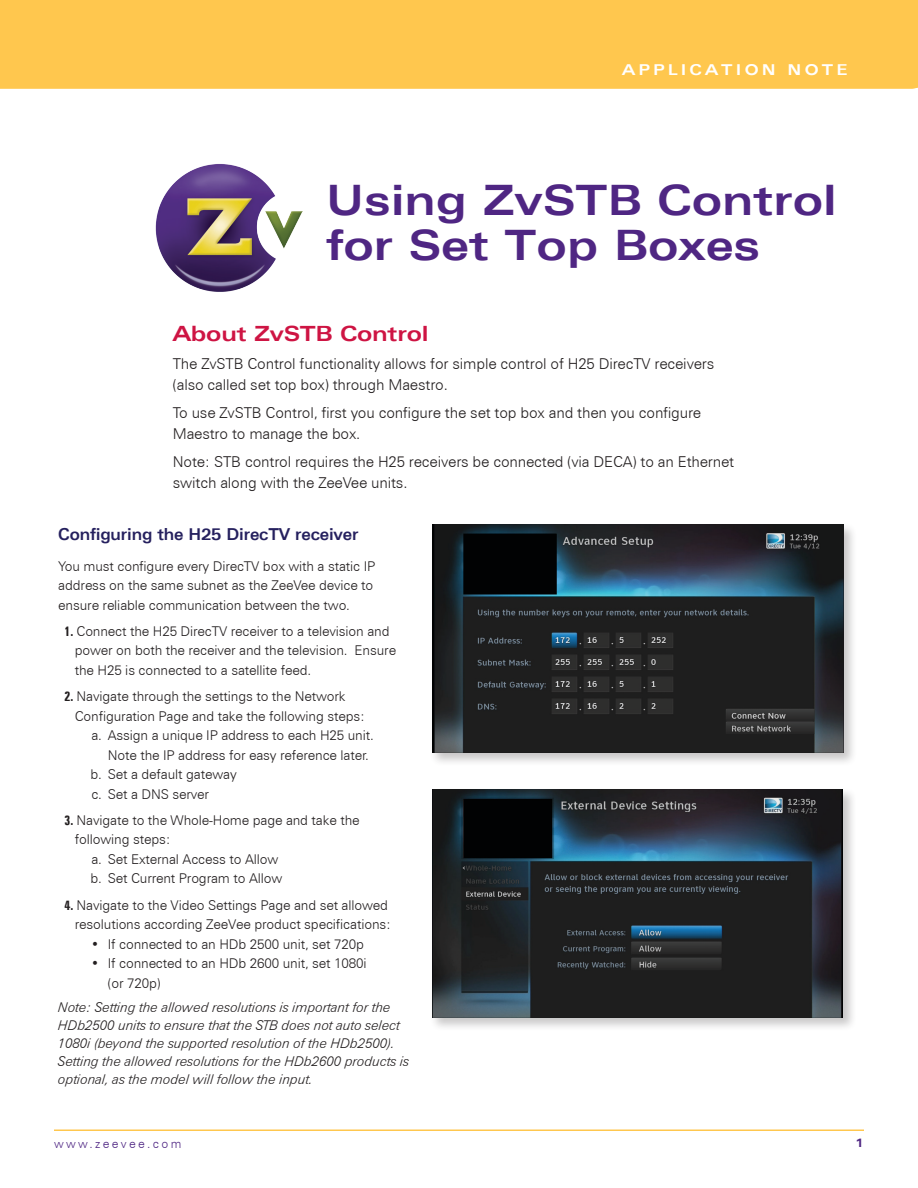
<style>
.page{position:relative;width:918px;height:1188px;background:#fff}
.page>*{position:absolute;margin:0;border:0;box-sizing:border-box;transform-origin:0 0}
.t1{font:700 expanded 42px/45px "Zurich BT";color:#4f2683}
._10_over_14_body_app{font:700 expanded 21px "Zurich BT";letter-spacing:-.01em;color:#ce1443}
.sub_subheads_bold_ST{font:700 expanded 16.5px "Zurich BT";letter-spacing:-.01em;color:#25205e;scale:.85 1}
._10_over_14_body_app-2{font:300 15px/21px "Zurich BT";letter-spacing:-.01em;color:#231f20}
.t2{font:700 expanded 15px "Zurich BT";letter-spacing:.215em;color:#fff}
.steps_app_note{font:300 13.5px/19.5px "Zurich BT";letter-spacing:-.01em;color:#231f20}
._10_over_14_body_app-3{font:italic 300 13.5px/18px "Zurich BT";letter-spacing:-.01em;color:#231f20}
.steps_no_indent_or_b{font:300 13.5px/19.5px "Zurich BT";letter-spacing:-.01em;color:#231f20}
.t3{font:300 12px "Zurich BT";letter-spacing:.2em;color:#4f2683}
.t4{font:700 expanded 12px "Zurich BT";color:#4f2683}
.s1{font-weight:700;font-stretch:extra-condensed}
</style>
<div class="page">
<div style="left:0;top:0;width:918px;height:89px;background:#ffc74e"></div>
<hr style="left:54px;top:1130px;width:810px;height:1px;background:#ffc74e">
<img style="left:156px;top:164px;width:146px;height:128px">
<div style="left:429px;top:522px;width:429px;height:245px;background:#231f20;opacity:.25"></div>
<img style="left:432px;top:524px;width:411px;height:229px">
<div style="left:429px;top:787px;width:428px;height:245px;background:#231f20;opacity:.25"></div>
<img style="left:432px;top:789px;width:411px;height:229px">
<p class="t2" style="left:622px;top:61px;width:227px">APPLICATION NOTE</p>
<p class="t1" style="left:326px;top:177px;width:512px">Using ZvSTB Control for Set Top Boxes</p>
<p class="_10_over_14_body_app" style="left:173px;top:321px;width:257px">About ZvSTB Control</p>
<p class="_10_over_14_body_app-2" style="left:173px;top:353px;width:543px">The ZvSTB Control functionality allows for simple control of H25 DirecTV receivers (also called set top box) through Maestro.</p>
<p class="_10_over_14_body_app-2" style="left:173px;top:402px;width:530px">To use ZvSTB Control, first you configure the set top box and then you configure<br>Maestro to manage the box.</p>
<p class="_10_over_14_body_app-2" style="left:173px;top:451px;width:563px">Note: STB control requires the H25 receivers be connected (via DECA) to an Ethernet switch along with the ZeeVee units.</p>
<p class="sub_subheads_bold_ST" style="left:58px;top:524px;width:355px">Configuring the H25 DirecTV receiver</p>
<p class="steps_no_indent_or_b" style="left:58px;top:556px;width:319px">You must configure every DirecTV box with a static IP address on the same subnet as the ZeeVee device to ensure reliable communication between the two.</p>
<p class="steps_app_note" style="left:75px;top:621px;width:323px;text-indent:-10px"><span class="s1">1.</span> Connect the H25 DirecTV receiver to a television and power on both the receiver and the television. Ensure the H25 is connected to a satellite feed.</p>
<p class="steps_app_note" style="left:65px;top:687px;width:283px"><span class="s1">2.</span> Navigate through the settings to the Network</p>
<p class="steps_app_note" style="left:75px;top:706px;width:292px">Configuration Page and take the following steps:</p>
<p class="steps_app_note" style="left:91px;top:726px;width:284px">a. Assign a unique IP address to each H25 unit.</p>
<p class="steps_app_note" style="left:108px;top:745px;width:263px">Note the IP address for easy reference later.</p>
<p class="steps_app_note" style="left:91px;top:765px;width:148px">b. Set a default gateway</p>
<p class="steps_app_note" style="left:91px;top:784px;width:119px">c. Set a DNS server</p>
<p class="steps_app_note" style="left:65px;top:810px;width:297px"><span class="s1">3.</span> Navigate to the Whole-Home page and take the</p>
<p class="steps_app_note" style="left:75px;top:830px;width:97px">following steps:</p>
<p class="steps_app_note" style="left:91px;top:849px;width:188px">a. Set External Access to Allow</p>
<p class="steps_app_note" style="left:91px;top:869px;width:193px">b. Set Current Program to Allow</p>
<p class="steps_app_note" style="left:65px;top:895px;width:328px;text-align:right"><span class="s1">4.</span> Navigate to the Video Settings Page and set allowed resolutions according ZeeVee product specifications:</p>
<p class="steps_app_note" style="left:91px;top:934px;width:274px">• If connected to an HDb 2500 unit, set 720p</p>
<p class="steps_app_note" style="left:108px;top:954px;width:260px;text-indent:-16px">• If connected to an HDb 2600 unit, set 1080i (or 720p)</p>
<p class="_10_over_14_body_app-3" style="left:58px;top:999px;width:353px">Note: Setting the allowed resolutions is important for the HDb2500 units to ensure that the STB does not auto select 1080i (beyond the supported resolution of the HDb2500).<br>Setting the allowed resolutions for the HDb2600 products is optional, as the model will follow the input.</p>
<p class="t3" style="left:54px;top:1136px;width:129px">www.zeevee.com</p>
<p class="t4" style="left:855px;top:1136px;width:10px">1</p>
</div>
